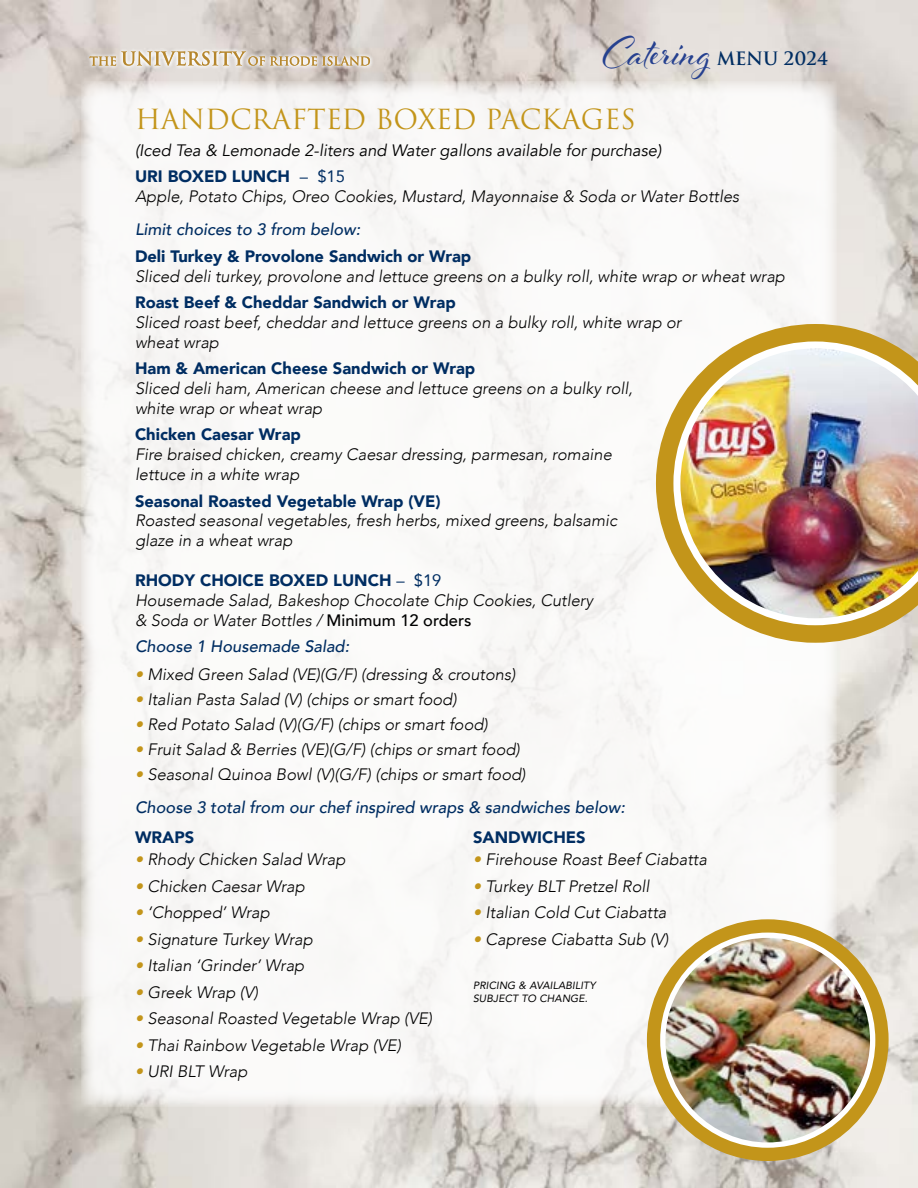
<style>
.page{position:relative;width:918px;height:1188px;background:#fff}
.page>*{position:absolute;margin:0;border:0;box-sizing:border-box;transform-origin:0 0}
.t1{font:43.8px "Al Fresco";color:#25408f}
.t2{font:27px "Trajan Pro 3";color:#c3951a}
.t3{font:600 18px "Trajan Pro 3";letter-spacing:-.005em;color:#002d62}
.t4{font:italic 300 16.5px/19.8px "Avenir";color:#000}
.t5{font:900 16.5px "Avenir";color:#002d62}
.t6{font:italic 500 16.5px/33.3px "Avenir";color:#002d62}
.t7{font:italic 16.5px/26.5px "Avenir";color:#000}
.t8{font:italic 10.5px/13.5px "Avenir";letter-spacing:.01em;color:#000}
.s1{font-weight:900;font-style:normal;color:#002d62}
.s2{font-style:normal;color:#002d62}
.s3{font-weight:400;font-style:normal;color:#002d62}
.s4{font-weight:500;font-style:normal}
.s5{color:#c3951a}
.s6{font-weight:300;color:#c3951a}
.s7{font-weight:300;color:#000}
</style>
<div class="page">
<img style="left:0;top:0;width:918px;height:1188px">
<svg style="left:80px;top:1126px;width:225px;height:27px;background:#dad6d0"></svg>
<div style="left:81px;top:81px;width:756px;height:1026px;background:#faf9f8"></div>
<svg style="left:656px;top:324px;width:262px;height:319px"></svg>
<img style="left:673px;top:341px;width:245px;height:284px">
<div style="left:647px;top:919px;width:242px;height:242px;border:32px solid #c3951a;border-radius:50%"></div>
<img style="left:663px;top:935px;width:210px;height:210px;border-radius:105px">
<div style="left:660px;top:933px;width:215px;height:215px;border:5px solid #fff;border-radius:50%"></div>
<svg style="left:86px;top:47px;width:288px;height:23px;background:#d6cfca"></svg>
<svg style="left:90px;top:51px;width:280px;height:15px;background:#d7c7ad"></svg>
<h1 class="t1" style="left:603px;top:23px;width:110px">Catering</h1>
<p class="t3" style="left:717px;top:46px;width:113px">MENU 2024</p>
<h2 class="t2" style="left:135px;top:101px;width:502px">HANDCRAFTED BOXED PACKAGES</h2>
<p class="t7" style="left:135px;top:137px;width:528px">(Iced Tea &amp; Lemonade 2-liters and Water gallons available for purchase)<br><span class="s1">URI BOXED LUNCH</span> <span class="s2">– $15</span></p>
<p class="t4" style="left:135px;top:187px;width:606px">Apple, Potato Chips, Oreo Cookies, Mustard, Mayonnaise &amp; Soda or Water Bottles</p>
<p class="t6" style="left:135px;top:213px;width:227px">Limit choices to 3 from below:</p>
<p class="t5" style="left:135px;top:242px;width:338px">Deli Turkey &amp; Provolone Sandwich or Wrap</p>
<p class="t4" style="left:135px;top:266px;width:652px">Sliced deli turkey, provolone and lettuce greens on a bulky roll, white wrap or wheat wrap</p>
<p class="t5" style="left:135px;top:288px;width:322px">Roast Beef &amp; Cheddar Sandwich or Wrap</p>
<p class="t4" style="left:135px;top:312px;width:548px">Sliced roast beef, cheddar and lettuce greens on a bulky roll, white wrap or wheat wrap</p>
<p class="t5" style="left:135px;top:354px;width:342px">Ham &amp; American Cheese Sandwich or Wrap</p>
<p class="t4" style="left:135px;top:379px;width:499px">Sliced deli ham, American cheese and lettuce greens on a bulky roll, white wrap or wheat wrap</p>
<p class="t5" style="left:135px;top:421px;width:167px">Chicken Caesar Wrap</p>
<p class="t4" style="left:135px;top:445px;width:478px">Fire braised chicken, creamy Caesar dressing, parmesan, romaine lettuce in a white wrap</p>
<p class="t5" style="left:135px;top:487px;width:307px">Seasonal Roasted Vegetable Wrap (VE)</p>
<p class="t4" style="left:135px;top:511px;width:484px">Roasted seasonal vegetables, fresh herbs, mixed greens, balsamic glaze in a wheat wrap</p>
<p class="t4" style="left:135px;top:571px;width:460px"><span class="s1">RHODY CHOICE BOXED LUNCH</span> <span class="s3">– $19<br></span>Housemade Salad, Bakeshop Chocolate Chip Cookies, Cutlery &amp; Soda or Water Bottles / <span class="s4">Minimum 12 orders</span></p>
<p class="t6" style="left:135px;top:630px;width:216px">Choose 1 Housemade Salad:</p>
<p class="t4" style="left:135px;top:664px;width:382px"><span class="s5">•</span> Mixed Green Salad (VE)(G/F) (dressing &amp; croutons)</p>
<p class="t4" style="left:135px;top:689px;width:323px"><span class="s5">•</span> Italian Pasta Salad (V) (chips or smart food)</p>
<p class="t4" style="left:135px;top:714px;width:354px"><span class="s5">•</span> Red Potato Salad (V)(G/F) (chips or smart food)</p>
<p class="t4" style="left:135px;top:739px;width:386px"><span class="s5">•</span> Fruit Salad &amp; Berries (VE)(G/F) (chips or smart food)</p>
<p class="t6" style="left:135px;top:758px;width:491px"><span class="s6">•</span> <span class="s7">Seasonal Quinoa Bowl (V)(G/F) (chips or smart food)<br></span>Choose 3 total from our chef inspired wraps &amp; sandwiches below:</p>
<p class="t5" style="left:135px;top:823px;width:61px">WRAPS</p>
<p class="t4" style="left:135px;top:850px;width:212px"><span class="s5">•</span> Rhody Chicken Salad Wrap</p>
<p class="t4" style="left:135px;top:876px;width:171px"><span class="s5">•</span> Chicken Caesar Wrap</p>
<p class="t4" style="left:135px;top:903px;width:136px"><span class="s5">•</span> ‘Chopped’ Wrap</p>
<p class="t4" style="left:135px;top:929px;width:179px"><span class="s5">•</span> Signature Turkey Wrap</p>
<p class="t4" style="left:135px;top:956px;width:171px"><span class="s5">•</span> Italian ‘Grinder’ Wrap</p>
<p class="t4" style="left:135px;top:982px;width:125px"><span class="s5">•</span> Greek Wrap (V)</p>
<p class="t4" style="left:135px;top:1009px;width:299px"><span class="s5">•</span> Seasonal Roasted Vegetable Wrap (VE)</p>
<p class="t4" style="left:135px;top:1035px;width:267px"><span class="s5">•</span> Thai Rainbow Vegetable Wrap (VE)</p>
<p class="t4" style="left:135px;top:1062px;width:114px"><span class="s5">•</span> URI BLT Wrap</p>
<p class="t5" style="left:473px;top:823px;width:114px">SANDWICHES</p>
<p class="t4" style="left:473px;top:850px;width:235px"><span class="s5">•</span> Firehouse Roast Beef Ciabatta</p>
<p class="t4" style="left:473px;top:876px;width:178px"><span class="s5">•</span> Turkey BLT Pretzel Roll</p>
<p class="t4" style="left:473px;top:903px;width:195px"><span class="s5">•</span> Italian Cold Cut Ciabatta</p>
<p class="t4" style="left:473px;top:929px;width:197px"><span class="s5">•</span> Caprese Ciabatta Sub (V)</p>
<p class="t8" style="left:473px;top:978px;width:124px">PRICING &amp; AVAILABILITY<br>SUBJECT TO CHANGE.</p>
</div>
